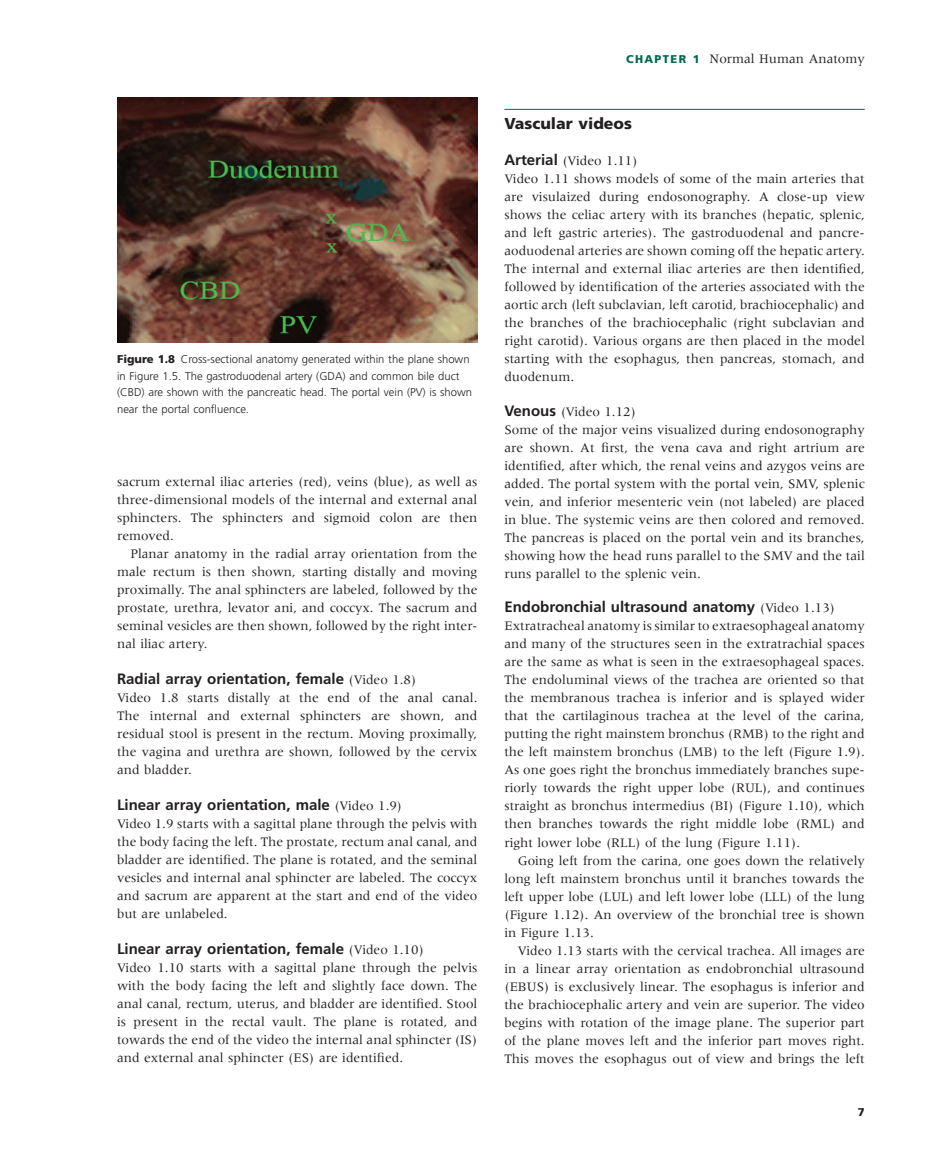
<style>
.page{position:relative;width:932px;height:1174px;background:#fff}
.page>*{position:absolute;margin:0;border:0;box-sizing:border-box;transform-origin:0 0}
.t1{font:900 15.75px "Frutiger";color:#231f20}
.t2{font:700 15px "Frutiger";color:#231f20}
.t3{font:13.5px/18px "Meridien";color:#231f20;text-align:justify}
.t4{font:300 11.25px/16.5px "Frutiger";color:#231f20}
.t5{font:900 11.25px "Frutiger";color:#231f20}
.s1{font-weight:900}
.s2{font-family:"Meridien";font-weight:400;font-size:13.5px}
.s3{font-family:"Frutiger";font-weight:900;font-size:11.25px;color:#006951}
.s4{font-family:"Frutiger";font-weight:700;font-size:15px}
</style>
<div class="page">
<hr style="left:504px;top:109px;width:360px;height:1px;background:#006951">
<img style="left:117px;top:97px;width:360px;height:245px">
<p class="t4" style="left:117px;top:352px;width:356px"><span class="s1">Figure 1.8</span> Cross - sectional anatomy generated within the plane shown in Figure 1.5 . The gastroduodenal artery (GDA) and common bile duct (CBD) are shown with the pancreatic head. The portal vein (PV) is shown near the portal confluence.</p>
<p class="t3" style="left:117px;top:473px;width:361px">sacrum external iliac arteries (red), veins (blue), as well as three - dimensional models of the internal and external anal sphincters. The sphincters and sigmoid colon are then removed.</p>
<p class="t3" style="left:117px;top:545px;width:362px;text-indent:14px">Planar anatomy in the radial array orientation from the male rectum is then shown, starting distally and moving proximally. The anal sphincters are labeled, followed by the prostate, urethra, levator ani, and coccyx. The sacrum and seminal vesicles are then shown, followed by the right inter&shy;nal iliac artery.</p>
<p class="t2" style="left:117px;top:673px;width:301px">Radial a rray o rientation, f emale <span class="s2">(Video 1.8)</span></p>
<p class="t3" style="left:117px;top:690px;width:362px">Video 1.8 starts distally at the end of the anal canal.<br>The internal and external sphincters are shown, and residual stool is present in the rectum. Moving proximally, the vagina and urethra are shown, followed by the cervix and bladder.</p>
<p class="t2" style="left:117px;top:799px;width:286px">Linear a rray o rientation, m ale <span class="s2">(Video 1.9)</span></p>
<p class="t3" style="left:117px;top:816px;width:362px">Video 1.9 starts with a sagittal plane through the pelvis with the body facing the left. The prostate, rectum anal canal, and bladder are identified. The plane is rotated, and the seminal vesicles and internal anal sphincter are labeled. The coccyx and sacrum are apparent at the start and end of the video but are unlabeled.</p>
<p class="t2" style="left:117px;top:943px;width:308px">Linear a rray o rientation, f emale <span class="s2">(Video 1.10)</span></p>
<p class="t3" style="left:117px;top:960px;width:362px">Video 1.10 starts with a sagittal plane through the pelvis with the body facing the left and slightly face down. The anal canal, rectum, uterus, and bladder are identified. Stool is present in the rectal vault. The plane is rotated, and towards the end of the video the internal anal sphincter (IS) and external anal sphincter (ES) are identified.</p>
<p class="t3" style="left:626px;top:51px;width:240px"><span class="s3">CHAPTER 1</span> Normal Human Anatomy</p>
<p class="t1" style="left:504px;top:117px;width:129px">Vascular v ideos</p>
<p class="t3" style="left:504px;top:153px;width:362px;text-align:left"><span class="s4">Arterial</span> (Video 1.11)<br>Video 1.11 shows models of some of the main arteries that are visulaized during endosonography. A close - up view shows the celiac artery with its branches (hepatic, splenic, and left gastric arteries). The gastroduodenal and pancre&shy;aoduodenal arteries are shown coming off the hepatic artery.<br>The internal and external iliac arteries are then identified, followed by identification of the arteries associated with the aortic arch (left subclavian, left carotid, brachiocephalic) and the branches of the brachiocephalic (right subclavian and right carotid). Various organs are then placed in the model starting with the esophagus, then pancreas, stomach, and duodenum.</p>
<p class="t3" style="left:504px;top:403px;width:362px;text-align:left"><span class="s4">Venous</span> (Video 1.12)<br>Some of the major veins visualized during endosonography are shown. At first, the vena cava and right artrium are identified, after which, the renal veins and azygos veins are added. The portal system with the portal vein, SMV, splenic vein, and inferior mesenteric vein (not labeled) are placed in blue. The systemic veins are then colored and removed.<br>The pancreas is placed on the portal vein and its branches, showing how the head runs parallel to the SMV and the tail runs parallel to the splenic vein.</p>
<p class="t2" style="left:504px;top:601px;width:332px">Endobronchial u ltrasound a natomy <span class="s2">(Video 1.13)</span></p>
<p class="t3" style="left:504px;top:618px;width:362px">Extratracheal anatomy is similar to extraesophageal anatomy and many of the structures seen in the extratrachial spaces are the same as what is seen in the extraesophageal spaces.<br>The endoluminal views of the trachea are oriented so that the membranous trachea is inferior and is splayed wider that the cartilaginous trachea at the level of the carina, putting the right mainstem bronchus (RMB) to the right and the left mainstem bronchus (LMB) to the left (Figure 1.9 ).<br>As one goes right the bronchus immediately branches supe&shy;riorly towards the right upper lobe (RUL), and continues straight as bronchus intermedius (BI) (Figure 1.10 ), which then branches towards the right middle lobe (RML) and right lower lobe (RLL) of the lung (Figure 1.11 ).</p>
<p class="t3" style="left:504px;top:852px;width:362px;text-indent:14px">Going left from the carina, one goes down the relatively long left mainstem bronchus until it branches towards the left upper lobe (LUL) and left lower lobe (LLL) of the lung (Figure 1.12 ). An overview of the bronchial tree is shown in Figure 1.13 .</p>
<p class="t3" style="left:504px;top:942px;width:362px;text-indent:14px">Video 1.13 starts with the cervical trachea. All images are in a linear array orientation as endobronchial ultrasound (EBUS) is exclusively linear. The esophagus is inferior and the brachiocephalic artery and vein are superior. The video begins with rotation of the image plane. The superior part of the plane moves left and the inferior part moves right.<br>This moves the esophagus out of view and brings the left</p>
<p class="t5" style="left:857px;top:1108px;width:8px">7</p>
</div>
